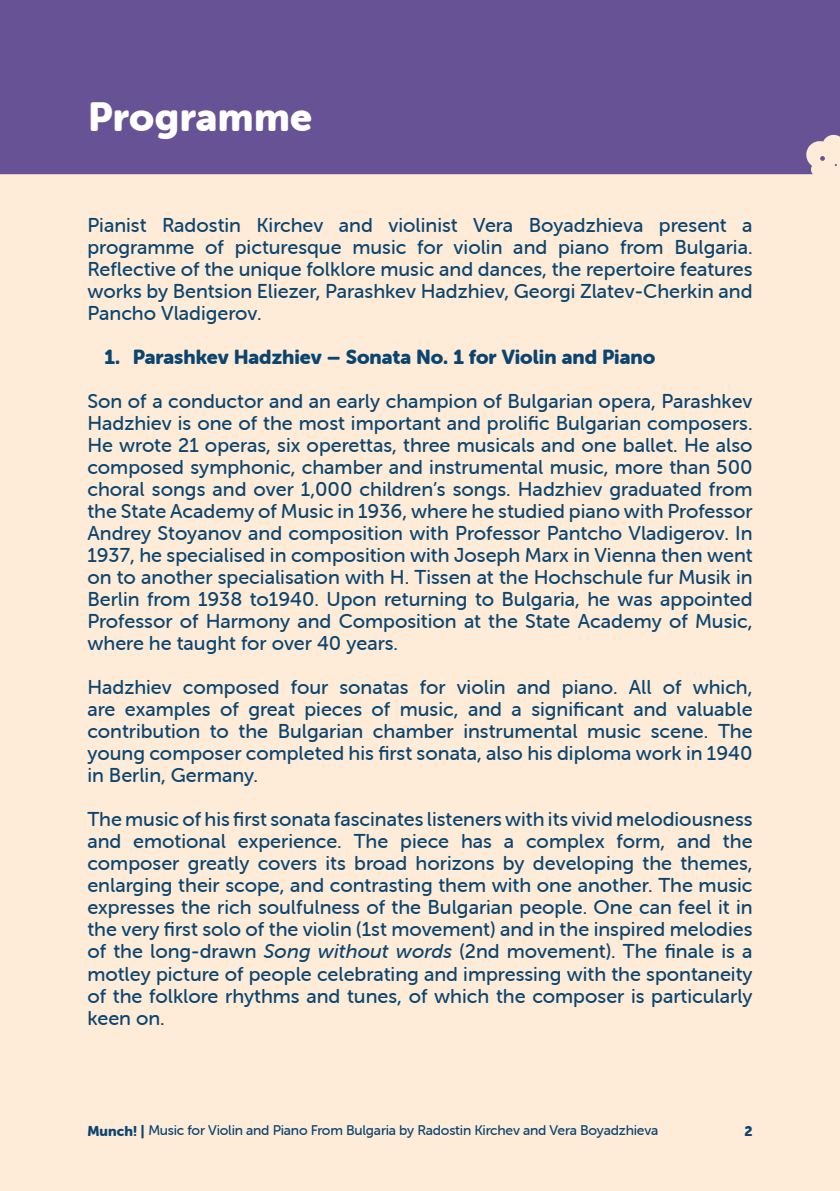
<style>
.page{position:relative;width:840px;height:1191px;background:#fff}
.page>*{position:absolute;margin:0;border:0;box-sizing:border-box;transform-origin:0 0}
.t1{font:40px "Museo Sans Rounded 900";letter-spacing:.01em;color:#fff}
.t2{font:20px/22px "Museo Sans Rounded 500";color:#0b456f;text-align:justify}
.t3{font:20px "Museo Sans Rounded 900";color:#0b456f}
.t4{font:14px "Museo Sans Rounded 500";letter-spacing:-.015em;color:#0b456f}
.t5{font:14px "Museo Sans Rounded 900";color:#0b456f}
.s1{font-style:italic}
.s2{font-family:"Museo Sans Rounded 900"}
</style>
<div class="page">
<div style="left:0;top:0;width:839px;height:1191px;background:#feebd8"></div>
<div style="left:0;top:0;width:839px;height:174px;background:#675296"></div>
<svg style="left:819px;top:156px;width:5px;height:5px"></svg>
<p class="t1" style="left:88px;top:94px;width:225px">Programme</p>
<p class="t2" style="left:87px;top:214px;width:666px">Pianist Radostin Kirchev and violinist Vera Boyadzhieva present a programme of picturesque music for violin and piano from Bulgaria.<br>Reflective of the unique folklore music and dances, the repertoire features works by Bentsion Eliezer, Parashkev Hadzhiev, Georgi Zlatev-Cherkin and Pancho Vladigerov.</p>
<p class="t3" style="left:104px;top:346px;width:552px">1. Parashkev Hadzhiev – Sonata No. 1 for Violin and Piano</p>
<p class="t2" style="left:87px;top:390px;width:666px">Son of a conductor and an early champion of Bulgarian opera, Parashkev Hadzhiev is one of the most important and prolific Bulgarian composers.<br>He wrote 21 operas, six operettas, three musicals and one ballet. He also composed symphonic, chamber and instrumental music, more than 500 choral songs and over 1,000 children’s songs. Hadzhiev graduated from the State Academy of Music in 1936, where he studied piano with Professor Andrey Stoyanov and composition with Professor Pantcho Vladigerov. In 1937, he specialised in composition with Joseph Marx in Vienna then went on to another specialisation with H. Tissen at the Hochschule fur Musik in Berlin from 1938 to1940. Upon returning to Bulgaria, he was appointed Professor of Harmony and Composition at the State Academy of Music, where he taught for over 40 years.</p>
<p class="t2" style="left:87px;top:676px;width:666px">Hadzhiev composed four sonatas for violin and piano. All of which, are examples of great pieces of music, and a significant and valuable contribution to the Bulgarian chamber instrumental music scene. The young composer completed his first sonata, also his diploma work in 1940 in Berlin, Germany.</p>
<p class="t2" style="left:87px;top:808px;width:666px">The music of his first sonata fascinates listeners with its vivid melodiousness and emotional experience. The piece has a complex form, and the composer greatly covers its broad horizons by developing the themes, enlarging their scope, and contrasting them with one another. The music expresses the rich soulfulness of the Bulgarian people. One can feel it in the very first solo of the violin (1st movement) and in the inspired melodies of the long-drawn <span class="s1">Song without words</span> (2nd movement). The finale is a motley picture of people celebrating and impressing with the spontaneity of the folklore rhythms and tunes, of which the composer is particularly keen on.</p>
<p class="t4" style="left:87px;top:1122px;width:572px"><span class="s2">Munch! |</span> Music for Violin and Piano From Bulgaria by Radostin Kirchev and Vera Boyadzhieva</p>
<p class="t5" style="left:744px;top:1122px;width:10px">2</p>
</div>
